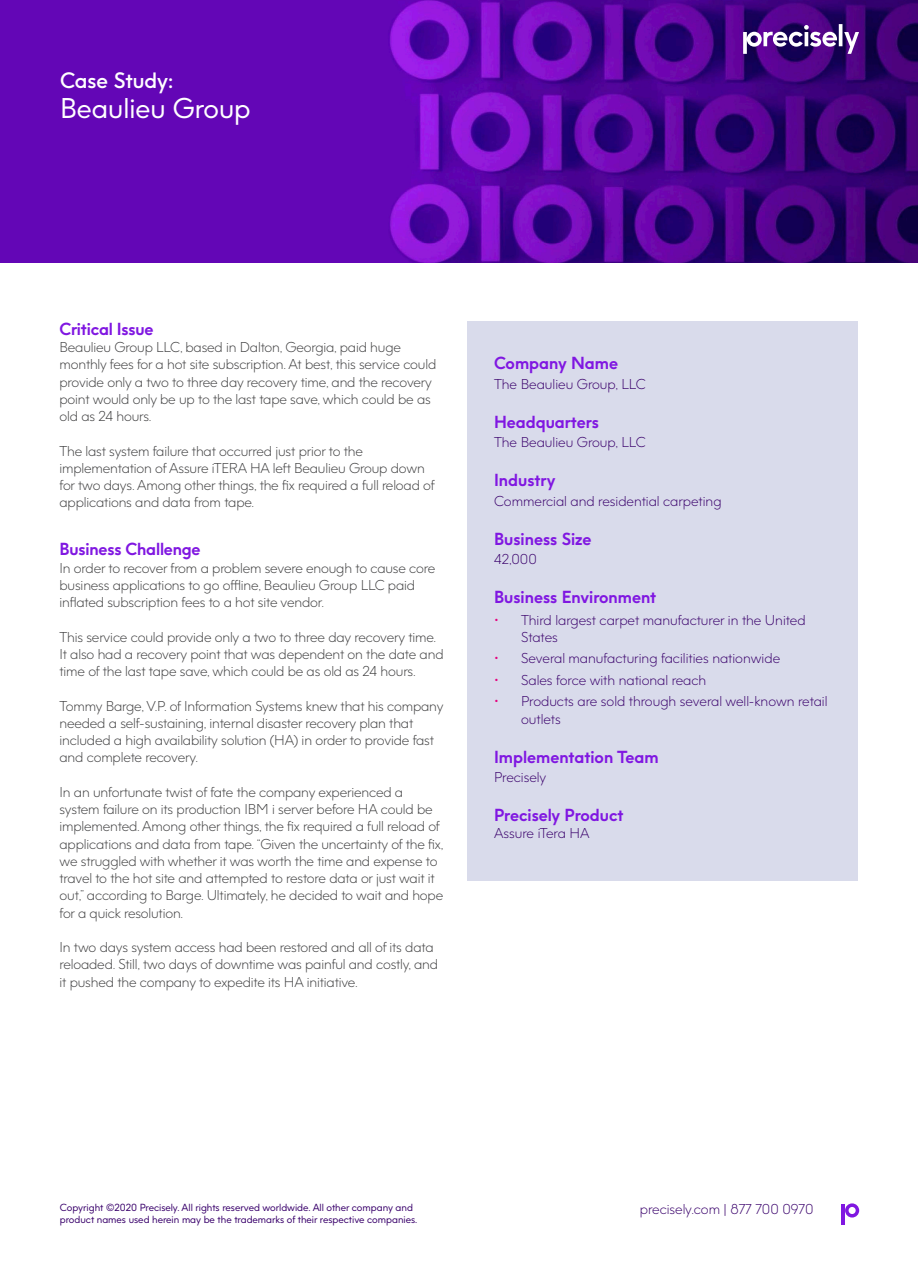
<style>
.page{position:relative;width:918px;height:1263px;background:#fff}
.page>*{position:absolute;margin:0;border:0;box-sizing:border-box;transform-origin:0 0}
.t1{font:27px "Precisely";color:#fff}
.t2{font:600 21px "Precisely";color:#fff}
.Paragraph_Style_1{font:700 16.5px "Precisely";color:#8017e1}
.Paragraph_Style_1-2{font:300 13.5px/17.2px "Precisely";letter-spacing:-.01em;color:#3e3e3f}
.t3{font:300 13.5px/17.2px "Precisely";color:#39006b}
.t4{font:9.75px "Precisely";color:#39006b}
.s1{color:#e5007e}
</style>
<div class="page">
<div style="left:468px;top:322px;width:390px;height:559px;background:#d9dbeb"></div>
<svg style="left:845px;top:1203px;width:14px;height:14px"></svg>
<hr style="left:842px;top:1204px;width:3px;height:20px;background:#8017e1">
<img style="left:1px;top:0;width:917px;height:263px">
<svg style="left:743px;top:24px;width:116px;height:30px"></svg>
<p class="t2" style="left:60px;top:67px;width:115px">Case Study:</p>
<p class="t1" style="left:60px;top:91px;width:192px">Beaulieu Group</p>
<p class="Paragraph_Style_1" style="left:60px;top:318px;width:96px">Critical Issue</p>
<p class="Paragraph_Style_1-2" style="left:60px;top:338px;width:378px">Beaulieu Group LLC, based in Dalton, Georgia, paid huge monthly fees for a hot site subscription. At best, this service could provide only a two to three day recovery time, and the recovery point would only be up to the last tape save, which could be as old as 24 hours.</p>
<p class="Paragraph_Style_1-2" style="left:60px;top:442px;width:377px">The last system failure that occurred just prior to the implementation of Assure iTERA HA left Beaulieu Group down for two days. Among other things, the fix required a full reload of applications and data from tape.</p>
<h1 class="Paragraph_Style_1" style="left:60px;top:539px;width:143px">Business Challenge</h1>
<h1 class="Paragraph_Style_1-2" style="left:60px;top:559px;width:377px">In order to recover from a problem severe enough to cause core business applications to go offline, Beaulieu Group LLC paid inflated subscription fees to a hot site vendor.</h1>
<h1 class="Paragraph_Style_1-2" style="left:60px;top:628px;width:386px">This service could provide only a two to three day recovery time.<br>It also had a recovery point that was dependent on the date and time of the last tape save, which could be as old as 24 hours.</h1>
<h1 class="Paragraph_Style_1-2" style="left:60px;top:697px;width:385px">Tommy Barge, V.P. of Information Systems knew that his company needed a self-sustaining, internal disaster recovery plan that included a high availability solution (HA) in order to provide fast and complete recovery.</h1>
<h1 class="Paragraph_Style_1-2" style="left:60px;top:783px;width:385px">In an unfortunate twist of fate the company experienced a system failure on its production IBM i server before HA could be implemented. Among other things, the fix required a full reload of applications and data from tape. “Given the uncertainty of the fix, we struggled with whether it was worth the time and expense to travel to the hot site and attempted to restore data or just wait it out,” according to Barge. Ultimately, he decided to wait and hope for a quick resolution.</h1>
<h1 class="Paragraph_Style_1-2" style="left:60px;top:938px;width:380px">In two days system access had been restored and all of its data reloaded. Still, two days of downtime was painful and costly, and it pushed the company to expedite its HA initiative.</h1>
<p class="Paragraph_Style_1" style="left:494px;top:352px;width:125px">Company Name</p>
<p class="t3" style="left:494px;top:375px;width:153px">The Beaulieu Group, LLC</p>
<p class="Paragraph_Style_1" style="left:494px;top:411px;width:106px">Headquarters</p>
<p class="t3" style="left:494px;top:434px;width:153px">The Beaulieu Group, LLC</p>
<p class="Paragraph_Style_1" style="left:494px;top:469px;width:63px">Industry</p>
<p class="t3" style="left:494px;top:492px;width:229px">Commercial and residential carpeting</p>
<p class="Paragraph_Style_1" style="left:494px;top:528px;width:99px">Business Size</p>
<p class="t3" style="left:494px;top:551px;width:44px">42,000</p>
<p class="Paragraph_Style_1" style="left:494px;top:586px;width:164px">Business Environment</p>
<p class="t3" style="left:521px;top:611px;width:286px;text-indent:-27px"><span class="s1">•</span> Third largest carpet manufacturer in the United<br>States</p>
<p class="t3" style="left:494px;top:650px;width:288px"><span class="s1">•</span> Several manufacturing facilities nationwide</p>
<p class="t3" style="left:494px;top:671px;width:214px"><span class="s1">•</span> Sales force with national reach</p>
<p class="t3" style="left:521px;top:693px;width:308px;text-indent:-27px"><span class="s1">•</span> Products are sold through several well-known retail outlets</p>
<p class="Paragraph_Style_1" style="left:494px;top:746px;width:166px">Implementation Team</p>
<p class="t3" style="left:494px;top:769px;width:54px">Precisely</p>
<p class="Paragraph_Style_1" style="left:494px;top:804px;width:131px">Precisely Product</p>
<p class="t3" style="left:494px;top:825px;width:97px">Assure iTera HA</p>
<p class="t4" style="left:60px;top:1201px;width:355px">Copyright ©2020 Precisely. All rights reserved worldwide. All other company and</p>
<p class="t4" style="left:60px;top:1213px;width:359px">product names used herein may be the trademarks of their respective companies.</p>
<p class="t3" style="left:640px;top:1201px;width:175px">precisely.com | 877 700 0970</p>
</div>
